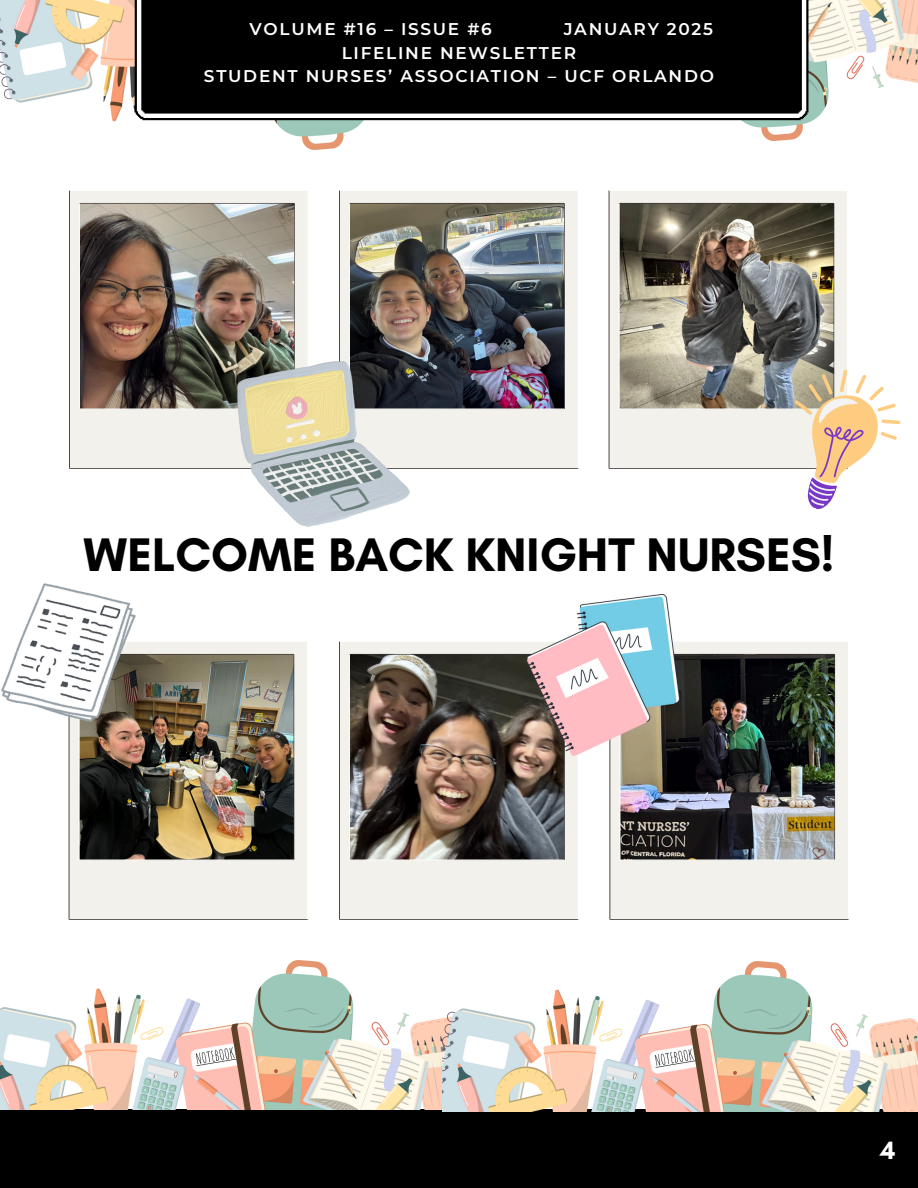
<style>
.page{position:relative;width:918px;height:1188px;background:#fff}
.page>*{position:absolute;margin:0;border:0;box-sizing:border-box;transform-origin:0 0}
.t1{font:700 48px "Glacial Indifference";color:#000}
.t2{font:700 25.5px "Glacial Indifference";color:#fff}
.t3{font:600 16.95px "Montserrat";letter-spacing:.1em;color:#fff}
</style>
<div class="page">
<div style="left:0;top:1109px;width:918px;height:79px;background:#000"></div>
<img style="left:0;top:0;width:459px;height:150px">
<img style="left:459px;top:0;width:459px;height:141px">
<svg style="left:135px;top:0;width:673px;height:120px;background:#0a0b0b"></svg>
<div style="left:137px;top:0;width:669px;height:118px;background:#000"></div>
<img style="left:69px;top:190px;width:239px;height:279px">
<img style="left:339px;top:190px;width:240px;height:279px">
<img style="left:609px;top:190px;width:238px;height:279px">
<img style="left:610px;top:642px;width:239px;height:278px">
<img style="left:69px;top:642px;width:239px;height:278px">
<img style="left:339px;top:641px;width:240px;height:279px">
<img style="left:527px;top:594px;width:153px;height:162px">
<img style="left:0;top:960px;width:443px;height:150px">
<img style="left:443px;top:961px;width:475px;height:150px">
<svg style="left:792px;top:369px;width:109px;height:140px"></svg>
<img style="left:238px;top:362px;width:172px;height:164px">
<img style="left:2px;top:583px;width:134px;height:139px">
<p class="t3" style="left:250px;top:19px;width:244px">VOLUME #16 – ISSUE #6</p>
<p class="t3" style="left:564px;top:19px;width:151px">JANUARY 2025</p>
<p class="t3" style="left:342px;top:42px;width:236px">LIFELINE NEWSLETTER</p>
<p class="t3" style="left:204px;top:66px;width:512px">STUDENT NURSES’ ASSOCIATION – UCF ORLANDO</p>
<p class="t1" style="left:84px;top:526px;width:752px">WELCOME BACK KNIGHT NURSES!</p>
<p class="t2" style="left:880px;top:1135px;width:17px">4</p>
</div>
